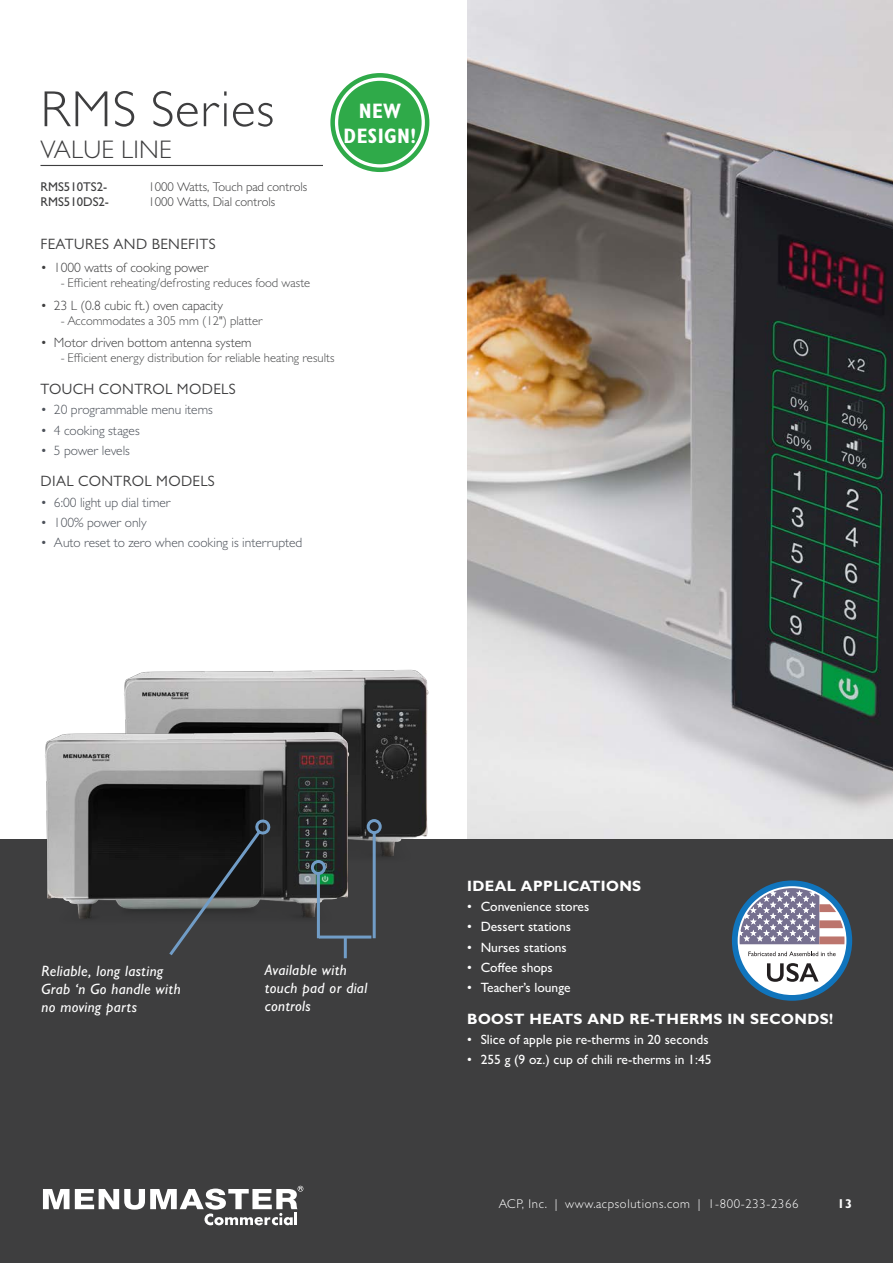
<style>
.page{position:relative;width:893px;height:1263px;background:#fff}
.page>*{position:absolute;margin:0;border:0;box-sizing:border-box;transform-origin:0 0}
.Page_Heading1_MODEL{font:300 51px "Gill Sans MT Std";letter-spacing:.02em;color:#3e3e3f}
.Page_Heading-Sub1A_r{font:300 25.5px "Gill Sans MT Std";letter-spacing:.01em;color:#3e3e3f}
.NEW__bubble_text{font:700 condensed 21px/25.2px "Gill Sans MT Std";letter-spacing:.02em;color:#fff;text-align:center}
.Caption_call_out_hea{font:italic 500 15px/18px "Gill Sans MT Std";letter-spacing:.025em;color:#fff}
.Section_Heading_2{font:15px "Gill Sans MT Std";letter-spacing:.025em;color:#3e3e3f}
.Section_Heading_2_WH{font:700 15px "Gill Sans MT Std";letter-spacing:.025em;color:#fff}
.t1{font:500 13.5px "Gill Sans MT Std";color:#fff}
.t2{font:300 13.5px "Gill Sans MT Std";color:#4c5159}
.t3{font:300 13.5px "Gill Sans MT Std";color:#3e3e3f}
.t4{font:300 12.75px "Gill Sans MT Std";color:#4b4c4d}
.ModelNumber{font:300 12.75px "Gill Sans MT Std";color:#3e3e3f}
.t5{font:300 12.75px "Gill Sans MT Std";letter-spacing:.05em;color:#fff}
.ModelNumber-2{font:500 12.75px "Gill Sans MT Std";color:#3e3e3f}
.t6{font:700 12.75px "Gill Sans MT Std";color:#fff}
</style>
<div class="page">
<img style="left:467px;top:0;width:426px;height:839px">
<div style="left:0;top:839px;width:893px;height:424px;background:#3e3e3f"></div>
<img style="left:124px;top:669px;width:305px;height:199px">
<hr style="left:40px;top:165px;width:284px;height:1px;background:#3e3e3f">
<img style="left:45px;top:727px;width:310px;height:202px">
<svg style="left:166px;top:816px;width:108px;height:140px"></svg>
<hr style="left:373px;top:833px;width:3px;height:105px;background:#719dc7">
<div style="left:367px;top:819px;width:15px;height:15px;border:3px solid #719dc7;border-radius:50%"></div>
<hr style="left:317px;top:873px;width:3px;height:65px;background:#719dc7">
<div style="left:311px;top:860px;width:15px;height:15px;border:3px solid #719dc7;border-radius:50%"></div>
<hr style="left:319px;top:935px;width:52px;height:3px;background:#719dc7">
<hr style="left:344px;top:937px;width:3px;height:21px;background:#719dc7">
<svg style="left:335px;top:73px;width:95px;height:99px"></svg>
<div style="left:330px;top:73px;width:99px;height:99px;border:4px solid #2faa49;border-radius:50%"></div>
<div style="left:338px;top:81px;width:84px;height:83px;background:#2faa49;border-radius:50%"></div>
<svg style="left:732px;top:880px;width:120px;height:121px"></svg>
<svg style="left:43px;top:1186px;width:260px;height:39px"></svg>
<p class="Page_Heading1_MODEL" style="left:40px;top:78px;width:235px">RMS Series</p>
<p class="Page_Heading-Sub1A_r" style="left:40px;top:134px;width:133px">VALUE LINE</p>
<p class="ModelNumber-2" style="left:40px;top:179px;width:68px">RMS510TS2-</p>
<p class="ModelNumber" style="left:148px;top:179px;width:160px">1000 Watts, Touch pad controls</p>
<p class="ModelNumber-2" style="left:40px;top:194px;width:70px">RMS510DS2-</p>
<p class="ModelNumber" style="left:148px;top:194px;width:128px">1000 Watts, Dial controls</p>
<p class="Section_Heading_2" style="left:40px;top:235px;width:177px">FEATURES AND BENEFITS</p>
<p class="t3" style="left:40px;top:259px;width:170px">• 1000 watts of cooking power</p>
<p class="t4" style="left:61px;top:275px;width:251px">- Efficient reheating/defrosting reduces food waste</p>
<p class="t3" style="left:40px;top:297px;width:184px">• 23 L (0.8 cubic ft.) oven capacity</p>
<p class="t4" style="left:61px;top:313px;width:204px">- Accommodates a 305 mm (12") platter</p>
<p class="t3" style="left:40px;top:335px;width:213px">• Motor driven bottom antenna system</p>
<p class="t4" style="left:61px;top:351px;width:275px">- Efficient energy distribution for reliable heating results</p>
<p class="Section_Heading_2" style="left:40px;top:380px;width:197px">TOUCH CONTROL MODELS</p>
<p class="t2" style="left:40px;top:402px;width:174px">• 20 programmable menu items</p>
<p class="t2" style="left:40px;top:422px;width:101px">• 4 cooking stages</p>
<p class="t2" style="left:40px;top:442px;width:91px">• 5 power levels</p>
<p class="Section_Heading_2" style="left:40px;top:473px;width:176px">DIAL CONTROL MODELS</p>
<p class="t2" style="left:40px;top:494px;width:132px">• 6:00 light up dial timer</p>
<p class="t2" style="left:40px;top:514px;width:108px">• 100% power only</p>
<p class="t2" style="left:40px;top:534px;width:263px">• Auto reset to zero when cooking is interrupted</p>
<p class="NEW__bubble_text" style="left:344px;top:98px;width:74px">NEW<br>DESIGN!</p>
<p class="Caption_call_out_hea" style="left:41px;top:962px;width:141px">Reliable, long lasting<br>Grab ‘n Go handle with no moving parts</p>
<p class="Caption_call_out_hea" style="left:265px;top:961px;width:104px">Available with touch pad or dial controls</p>
<p class="Section_Heading_2_WH" style="left:467px;top:876px;width:176px">IDEAL APPLICATIONS</p>
<p class="t1" style="left:467px;top:898px;width:123px">• Convenience stores</p>
<p class="t1" style="left:467px;top:919px;width:105px">• Dessert stations</p>
<p class="t1" style="left:467px;top:939px;width:101px">• Nurses stations</p>
<p class="t1" style="left:467px;top:959px;width:87px">• Coffee shops</p>
<p class="t1" style="left:467px;top:979px;width:105px">• Teacher’s lounge</p>
<p class="Section_Heading_2_WH" style="left:467px;top:1009px;width:367px">BOOST HEATS AND RE-THERMS IN SECONDS!</p>
<p class="t1" style="left:467px;top:1031px;width:243px">• Slice of apple pie re-therms in 20 seconds</p>
<p class="t1" style="left:467px;top:1051px;width:246px">• 255 g (9 oz.) cup of chili re-therms in 1:45</p>
<p class="t5" style="left:499px;top:1196px;width:301px">ACP, Inc. | www.acpsolutions.com | 1-800-233-2366</p>
<p class="t6" style="left:837px;top:1196px;width:16px">13</p>
</div>
